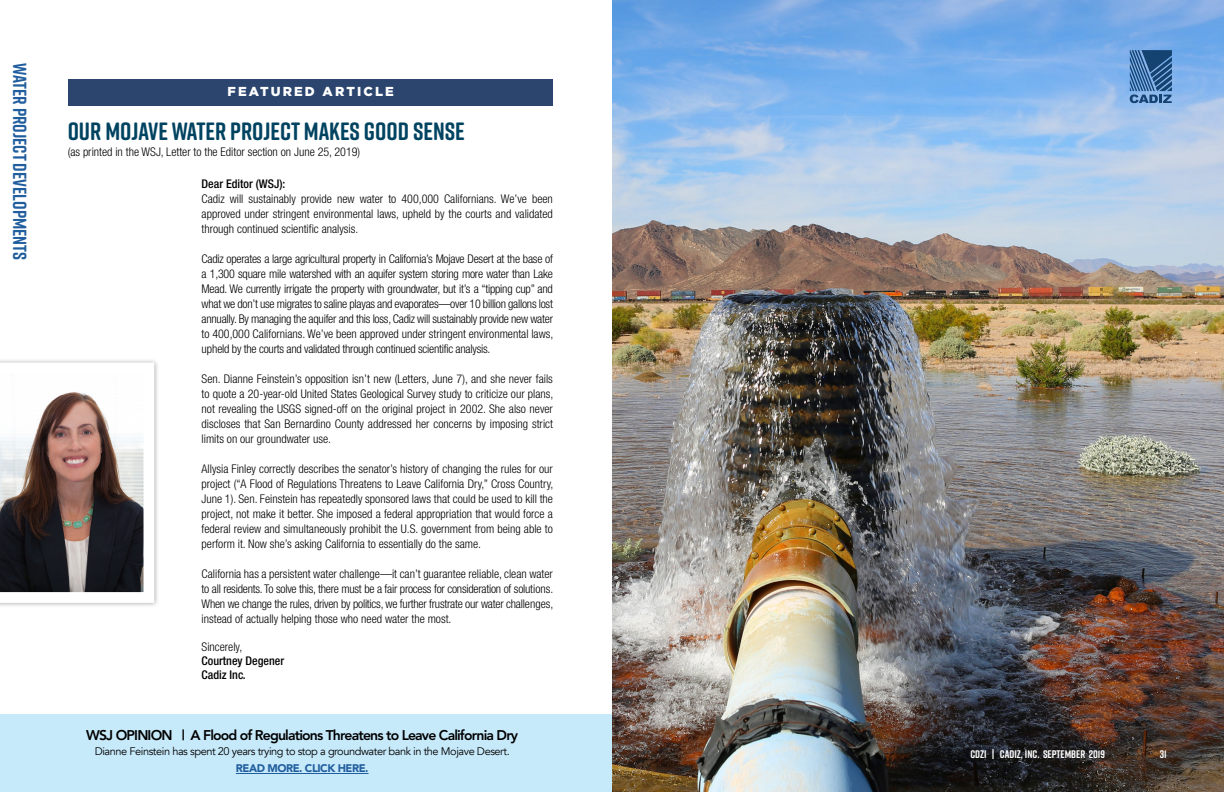
<style>
.page{position:relative;width:1224px;height:792px;background:#fff}
.page>*{position:absolute;margin:0;border:0;box-sizing:border-box;transform-origin:0 0}
.t1{font:700 25px "Rift Soft";color:#004361}
.t2{font:700 19px "Rift Soft";color:#215e9e}
.t3{font:800 14px "Avenir";letter-spacing:-.06em;color:#000}
.t4{font:900 13px "Gotham";letter-spacing:.16em;color:#fff}
.t5{font:300 condensed 12px/15px "Helvetica Neue";color:#000;text-align:justify}
.t6{font:500 condensed 12px/14px "Helvetica Neue";color:#000}
.t7{font:11px "Avenir";letter-spacing:-.04em;color:#000}
.t8{font:700 11px "Rift Soft";color:#fff}
.t9{font:900 11px "Avenir";letter-spacing:-.04em;color:#215e9e}
</style>
<div class="page">
<div style="left:0;top:715px;width:613px;height:77px;background:#c7eafb"></div>
<img style="left:612px;top:0;width:612px;height:792px">
<div style="left:0;top:358px;width:160px;height:250px;background:#000;opacity:.35"></div>
<svg style="left:0;top:363px;width:154px;height:240px"></svg>
<svg style="left:1130px;top:50px;width:42px;height:53px"></svg>
<div style="left:68px;top:79px;width:485px;height:27px;background:#2b456f"></div>
<hr style="left:236px;top:773px;width:133px;height:1px;background:#215e9e">
<h2 class="t2" style="left:34px;top:63px;width:199px;rotate:90deg">WATER PROJECT DEVELOPMENTS</h2>
<p class="t4" style="left:228px;top:84px;width:168px">FEATURED ARTICLE</p>
<h1 class="t1" style="left:68px;top:113px;width:399px">OUR MOJAVE WATER PROJECT MAKES GOOD SENSE</h1>
<p class="t5" style="left:68px;top:144px;width:294px">(as printed in the WSJ, Letter to the Editor section on June 25, 2019)</p>
<p class="t6" style="left:202px;top:177px;width:85px">Dear Editor (WSJ):</p>
<p class="t5" style="left:202px;top:192px;width:353px">Cadiz will sustainably provide new water to 400,000 Californians. We’ve been approved under stringent environmental laws, upheld by the courts and validated through continued scientific analysis.</p>
<p class="t5" style="left:202px;top:252px;width:353px">Cadiz operates a large agricultural property in California’s Mojave Desert at the base of a 1,300 square mile watershed with an aquifer system storing more water than Lake Mead. We currently irrigate the property with groundwater, but it’s a “tipping cup” and what we don’t use migrates to saline playas and evaporates—over 10 billion gallons lost annually. By managing the aquifer and this loss, Cadiz will sustainably provide new water to 400,000 Californians. We’ve been approved under stringent environmental laws, upheld by the courts and validated through continued scientific analysis.</p>
<p class="t5" style="left:202px;top:372px;width:353px">Sen. Dianne Feinstein’s opposition isn’t new (Letters, June 7), and she never fails to quote a 20-year-old United States Geological Survey study to criticize our plans, not revealing the USGS signed-off on the original project in 2002. She also never discloses that San Bernardino County addressed her concerns by imposing strict limits on our groundwater use.</p>
<p class="t5" style="left:202px;top:462px;width:353px">Allysia Finley correctly describes the senator’s history of changing the rules for our project (“A Flood of Regulations Threatens to Leave California Dry,” Cross Country, June 1). Sen. Feinstein has repeatedly sponsored laws that could be used to kill the project, not make it better. She imposed a federal appropriation that would force a federal review and simultaneously prohibit the U.S. government from being able to perform it. Now she’s asking California to essentially do the same.</p>
<p class="t5" style="left:202px;top:567px;width:353px">California has a persistent water challenge—it can’t guarantee reliable, clean water to all residents. To solve this, there must be a fair process for consideration of solutions.<br>When we change the rules, driven by politics, we further frustrate our water challenges, instead of actually helping those who need water the most.</p>
<p class="t5" style="left:202px;top:640px;width:42px">Sincerely,</p>
<p class="t6" style="left:202px;top:654px;width:84px">Courtney Degener<br>Cadiz Inc.</p>
<p class="t3" style="left:86px;top:727px;width:434px">WSJ OPINION | A Flood of Regulations Threatens to Leave California Dry</p>
<p class="t7" style="left:95px;top:745px;width:417px">Dianne Feinstein has spent 20 years trying to stop a groundwater bank in the Mojave Desert.</p>
<p class="t9" style="left:236px;top:762px;width:134px">READ MORE. CLICK HERE.</p>
<p class="t8" style="left:970px;top:746px;width:136px">CDZI | CADIZ, INC. SEPTEMBER 2019</p>
<p class="t8" style="left:1160px;top:746px;width:9px">31</p>
</div>
